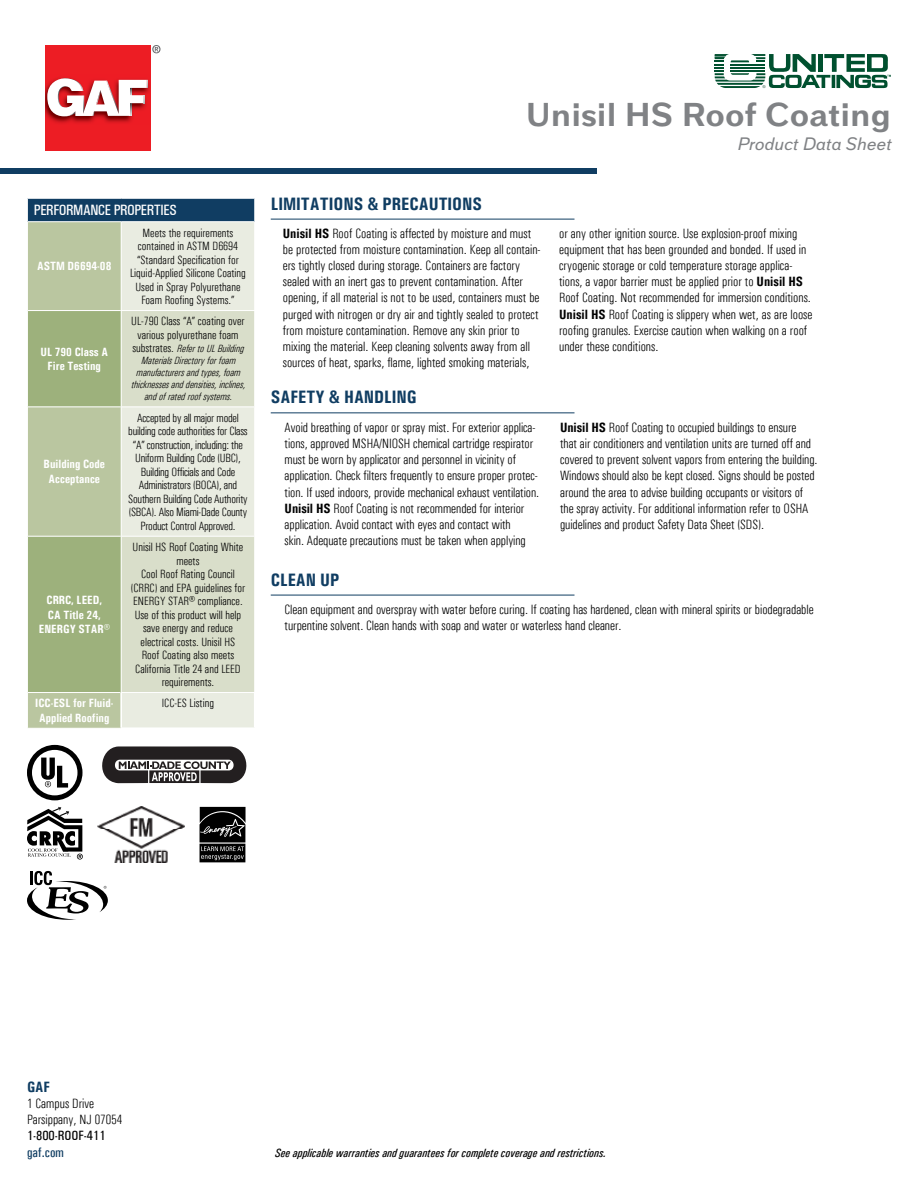
<style>
.page{position:relative;width:918px;height:1188px;background:#fff}
.page>*{position:absolute;margin:0;border:0;box-sizing:border-box;transform-origin:0 0}
.t1{font:700 33px "Armitage";color:#808285}
.t2{font:700 18px "Univers Condensed";color:#103d62}
.t3{font:italic 18px "Armitage";color:#808285}
.t4{font:500 15px "Univers Condensed";letter-spacing:-.03em;color:#fff}
.t5{font:700 15px "Univers Condensed";color:#103d62}
.t6{font:300 condensed 13.5px/16.2px "Univers";letter-spacing:-.005em;color:#000}
.t7{font:500 13.5px "Univers Condensed";color:#000}
.t8{font:500 13.5px "Univers Condensed";color:#103d62}
.t9{font:300 condensed 12px/13.5px "Univers";color:#000;text-align:center}
.t10{font:300 condensed 12px/13.5px "Univers";letter-spacing:-.02em;color:#000;text-align:center}
.t11{font:700 12px/14.4px "Univers Condensed";color:#fff;text-align:center}
.t12{font:italic 500 12px "Univers Condensed";color:#000}
.t13{font:italic 300 condensed 10.5px/12px "Univers";color:#000;text-align:center}
.s1{font-style:normal;font-size:12px}
.s2{font-family:"Univers Condensed";font-weight:700;font-stretch:normal}
</style>
<div class="page">
<div style="left:0;top:168px;width:597px;height:6px;background:#103d62"></div>
<svg style="left:152px;top:45px;width:9px;height:8px"></svg>
<div style="left:45px;top:45px;width:105px;height:105px;background:#ed1d24"></div>
<img style="left:45px;top:81px;width:105px;height:42px">
<svg style="left:47px;top:78px;width:101px;height:38px"></svg>
<svg style="left:715px;top:54px;width:176px;height:34px"></svg>
<div style="left:27px;top:198px;width:228px;height:24px;background:#103d62"></div>
<div style="left:28px;top:222px;width:93px;height:506px;background:#bac6a0"></div>
<div style="left:122px;top:222px;width:132px;height:505px;background:#e9ece1"></div>
<svg style="left:28px;top:311px;width:93px;height:382px;background:#a7b888"></svg>
<svg style="left:122px;top:311px;width:132px;height:381px;background:#dee2d1"></svg>
<hr style="left:121px;top:310px;width:134px;height:1px;background:#fff">
<hr style="left:28px;top:310px;width:93px;height:1px;background:#fff">
<hr style="left:28px;top:406px;width:93px;height:1px;background:#fff">
<hr style="left:27px;top:198px;width:94px;height:1px;background:#fff">
<hr style="left:121px;top:198px;width:134px;height:1px;background:#fff">
<hr style="left:28px;top:221px;width:93px;height:1px;background:#fff">
<hr style="left:121px;top:221px;width:133px;height:1px;background:#fff">
<svg style="left:27px;top:199px;width:1px;height:23px"></svg>
<svg style="left:254px;top:199px;width:1px;height:23px"></svg>
<hr style="left:121px;top:406px;width:134px;height:1px;background:#fff">
<hr style="left:28px;top:536px;width:93px;height:1px;background:#fff">
<hr style="left:121px;top:536px;width:134px;height:1px;background:#fff">
<hr style="left:28px;top:692px;width:92px;height:1px;background:#fff">
<hr style="left:121px;top:692px;width:134px;height:1px;background:#fff">
<hr style="left:120px;top:693px;width:2px;height:34px;background:#fff">
<hr style="left:120px;top:727px;width:136px;height:2px;background:#fff">
<hr style="left:271px;top:219px;width:303px;height:1px;background:#103d62">
<hr style="left:271px;top:412px;width:303px;height:1px;background:#103d62">
<hr style="left:271px;top:595px;width:303px;height:1px;background:#103d62">
<svg style="left:27px;top:745px;width:55px;height:55px"></svg>
<svg style="left:200px;top:807px;width:46px;height:55px;background:#292929"></svg>
<svg style="left:102px;top:746px;width:145px;height:37px"></svg>
<svg style="left:27px;top:807px;width:56px;height:53px"></svg>
<img style="left:98px;top:807px;width:87px;height:55px">
<svg style="left:27px;top:871px;width:81px;height:49px"></svg>
<p class="t4" style="left:34px;top:201px;width:144px">PERFORMANCE PROPERTIES</p>
<p class="t11" style="left:37px;top:259px;width:76px">ASTM D6694-08</p>
<p class="t11" style="left:40px;top:344px;width:69px">UL 790 Class A<br>Fire Testing</p>
<p class="t11" style="left:44px;top:457px;width:63px">Building Code<br>Acceptance</p>
<p class="t11" style="left:39px;top:593px;width:72px">CRRC, LEED,<br>CA Title 24,<br>ENERGY STAR®</p>
<p class="t9" style="left:130px;top:226px;width:117px">Meets the requirements contained in ASTM D6694 “Standard Specification for<br>Liquid-Applied Silicone Coating<br>Used in Spray Polyurethane<br>Foam Roofing Systems.”</p>
<p class="t9" style="left:131px;top:315px;width:115px">UL-790 Class “A” coating over various polyurethane foam</p>
<p class="t13" style="left:131px;top:343px;width:119px"><span class="s1">s u b s t r a t e s .</span> RefertoULBuilding<br>MaterialsDirectoryforfoam manufacturersandtypes,foam thicknessesanddensities,inclines, andofratedroofsystems.</p>
<p class="t10" style="left:128px;top:411px;width:121px">Accepted by all major model building code authorities for Class “A” construction, including: the<br>Uniform Building Code (UBC),<br>Building Officials and Code<br>Administrators (BOCA), and<br>Southern Building Code Authority (SBCA). Also Miami-Dade County<br>Product Control Approved.</p>
<p class="t9" style="left:131px;top:540px;width:116px">Unisil HS Roof Coating White meets<br>Cool Roof Rating Council (CRRC) and EPA guidelines for<br>ENERGY STAR® compliance.<br>Use of this product will help save energy and reduce electrical costs. Unisil HS<br>Roof Coating also meets<br>California Title 24 and LEED requirements.</p>
<p class="t11" style="left:35px;top:696px;width:80px">ICC-ESL for Fluid-<br>Applied Roofing</p>
<p class="t9" style="left:162px;top:697px;width:54px">ICC-ES Listing</p>
<h1 class="t1" style="left:526px;top:95px;width:367px">Unisil HS Roof Coating</h1>
<h2 class="t2" style="left:271px;top:193px;width:213px">LIMITATIONS &amp; PRECAUTIONS</h2>
<h2 class="t3" style="left:737px;top:133px;width:156px">Product Data Sheet</h2>
<p class="t6" style="left:283px;top:225px;width:259px"><span class="s2">Unisil HS</span> Roof Coating is affected by moisture and must be protected from moisture contamination. Keep all contain&shy;ers tightly closed during storage. Containers are factory sealed with an inert gas to prevent contamination. After opening, if all material is not to be used, containers must be purged with nitrogen or dry air and tightly sealed to protect from moisture contamination. Remove any skin prior to mixing the material. Keep cleaning solvents away from all sources of heat, sparks, flame, lighted smoking materials,</p>
<p class="t6" style="left:559px;top:225px;width:255px">or any other ignition source. Use explosion-proof mixing equipment that has been grounded and bonded. If used in cryogenic storage or cold temperature storage applica&shy;tions, a vapor barrier must be applied prior to <span class="s2">Unisil HS </span>Roof Coating. Not recommended for immersion conditions.<br><span class="s2">Unisil HS</span> Roof Coating is slippery when wet, as are loose roofing granules. Exercise caution when walking on a roof under these conditions.</p>
<h2 class="t2" style="left:271px;top:386px;width:148px">SAFETY &amp; HANDLING</h2>
<p class="t6" style="left:285px;top:419px;width:256px">Avoid breathing of vapor or spray mist. For exterior applica&shy;tions, approved MSHA/NIOSH chemical cartridge respirator must be worn by applicator and personnel in vicinity of application. Check filters frequently to ensure proper protec&shy;tion. If used indoors, provide mechanical exhaust ventilation.<br><span class="s2">Unisil HS</span> Roof Coating is not recommended for interior application. Avoid contact with eyes and contact with<br>skin. Adequate precautions must be taken when applying</p>
<p class="t6" style="left:560px;top:419px;width:259px"><span class="s2">Unisil HS</span> Roof Coating to occupied buildings to ensure<br>that air conditioners and ventilation units are turned off and covered to prevent solvent vapors from entering the building.<br>Windows should also be kept closed. Signs should be posted around the area to advise building occupants or visitors of the spray activity. For additional information refer to OSHA guidelines and product Safety Data Sheet (SDS).</p>
<h2 class="t2" style="left:271px;top:568px;width:70px">CLEAN UP</h2>
<p class="t6" style="left:285px;top:601px;width:531px">Clean equipment and overspray with water before curing. If coating has hardened, clean with mineral spirits or biodegradable turpentine solvent. Clean hands with soap and water or waterless hand cleaner.</p>
<p class="t5" style="left:27px;top:1078px;width:25px">GAF</p>
<p class="t6" style="left:27px;top:1095px;width:97px">1 Campus Drive<br>Parsippany, NJ 07054</p>
<p class="t7" style="left:27px;top:1128px;width:80px">1-800-ROOF-411</p>
<p class="t8" style="left:27px;top:1144px;width:38px">gaf.com</p>
<p class="t12" style="left:275px;top:1146px;width:332px">See applicable warranties and guarantees for complete coverage and restrictions.</p>
</div>
